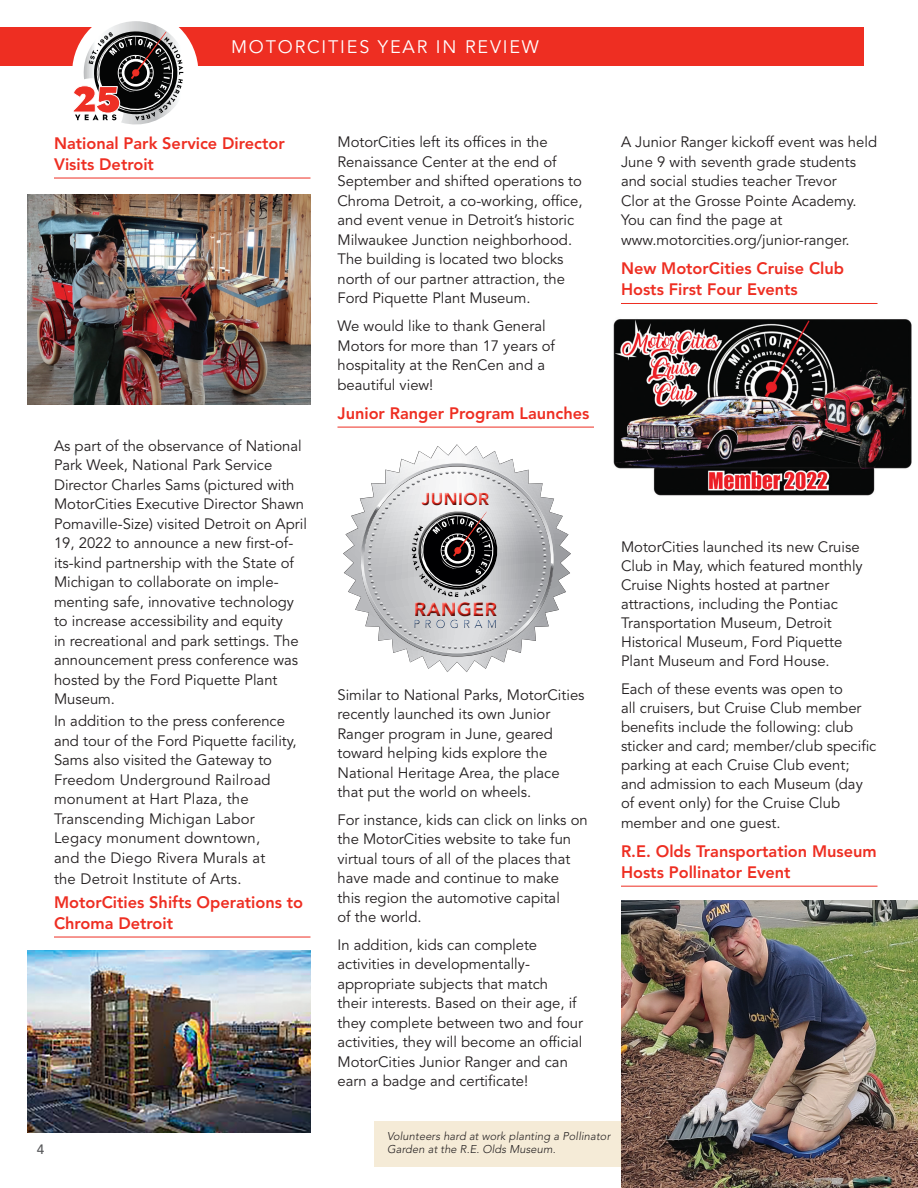
<style>
.page{position:relative;width:918px;height:1188px;background:#fff}
.page>*{position:absolute;margin:0;border:0;box-sizing:border-box;transform-origin:0 0}
.t1{font:900 19.2px "Avenir LT Std";letter-spacing:.015em;color:#ee2e22}
.t2{font:18px "Avenir LT Std";letter-spacing:.1em;color:#fff}
.t3{font:900 17.4px "Avenir LT Std";letter-spacing:.01em;color:#ee2e22}
.t4{font:800 16.5px/21px "Avenir LT Std";color:#ee2e22}
.t5{font:15px/19.5px "Avenir LT Std";color:#231f20}
.t6{font:500 13.5px "Avenir LT Std";color:#57585a}
.t7{font:11.7px "Avenir LT Std";letter-spacing:.375em;color:#183d72}
.t8{font:italic 300 11.25px/13.5px "Avenir LT Std";letter-spacing:.01em;color:#231f20}
</style>
<div class="page">
<div style="left:375px;top:1121px;width:298px;height:45px;background:#f5ebd7"></div>
<div style="left:0;top:27px;width:864px;height:39px;background:#ee2e22"></div>
<div style="left:72px;top:10px;width:126px;height:126px;background:#fff;border-radius:50%"></div>
<hr style="left:54px;top:178px;width:256px;height:1px;background:#ee2e22">
<hr style="left:54px;top:937px;width:256px;height:1px;background:#ee2e22">
<hr style="left:338px;top:427px;width:256px;height:1px;background:#ee2e22">
<hr style="left:621px;top:303px;width:257px;height:1px;background:#ee2e22">
<hr style="left:621px;top:886px;width:257px;height:1px;background:#ee2e22">
<img style="left:27px;top:950px;width:283px;height:182px">
<img style="left:621px;top:901px;width:297px;height:287px">
<img style="left:613px;top:319px;width:299px;height:177px">
<img style="left:27px;top:194px;width:283px;height:211px">
<svg style="left:343px;top:445px;width:228px;height:227px"></svg>
<svg style="left:361px;top:463px;width:193px;height:194px"></svg>
<div style="left:408px;top:508px;width:87px;height:90px;background:#fff;opacity:.75"></div>
<div style="left:411px;top:510px;width:88px;height:90px;background:#231f20;opacity:.75"></div>
<svg style="left:73px;top:21px;width:115px;height:104px"></svg>
<p class="t2" style="left:231px;top:37px;width:309px">MOTORCITIES YEAR IN REVIEW</p>
<p class="t4" style="left:54px;top:132px;width:232px">National Park Service Director<br>Visits Detroit</p>
<p class="t5" style="left:54px;top:436px;width:254px">As part of the observance of National Park Week, National Park Service Director Charles Sams (pictured with MotorCities Executive Director Shawn Pomaville-Size) visited Detroit on April 19, 2022 to announce a new first-of&shy;its-kind partnership with the State of Michigan to collaborate on imple&shy;menting safe, innovative technology to increase accessibility and equity<br>in recreational and park settings. The announcement press conference was hosted by the Ford Piquette Plant Museum.</p>
<p class="t5" style="left:54px;top:712px;width:244px">In addition to the press conference and tour of the Ford Piquette facility,<br>Sams also visited the Gateway to<br>Freedom Underground Railroad monument at Hart Plaza, the<br>Transcending Michigan Labor<br>Legacy monument downtown,<br>and the Diego Rivera Murals at</p>
<p class="t5" style="left:54px;top:869px;width:189px">the Detroit Institute of Arts.</p>
<p class="t4" style="left:54px;top:891px;width:251px">MotorCities Shifts Operations to<br>Chroma Detroit</p>
<p class="t6" style="left:37px;top:1142px;width:9px">4</p>
<p class="t5" style="left:338px;top:133px;width:247px">MotorCities left its offices in the Renaissance Center at the end of September and shifted operations to Chroma Detroit, a co-working, office, and event venue in Detroit’s historic Milwaukee Junction neighborhood.<br>The building is located two blocks north of our partner attraction, the Ford Piquette Plant Museum.</p>
<p class="t5" style="left:338px;top:317px;width:219px">We would like to thank General<br>Motors for more than 17 years of hospitality at the RenCen and a beautiful view!</p>
<p class="t4" style="left:338px;top:402px;width:253px">Junior Ranger Program Launches</p>
<p class="t5" style="left:621px;top:133px;width:258px">A Junior Ranger kickoff event was held June 9 with seventh grade students and social studies teacher Trevor<br>Clor at the Grosse Pointe Academy.<br>You can find the page at www.motorcities.org/junior-ranger.</p>
<p class="t4" style="left:621px;top:258px;width:225px">New MotorCities Cruise Club<br>Hosts First Four Events</p>
<p class="t3" style="left:422px;top:488px;width:69px">JUNIOR</p>
<p class="t1" style="left:414px;top:597px;width:85px">RANGER</p>
<p class="t7" style="left:414px;top:617px;width:85px">PROGRAM</p>
<p class="t5" style="left:338px;top:685px;width:249px">Similar to National Parks, MotorCities recently launched its own Junior Ranger program in June, geared toward helping kids explore the National Heritage Area, the place that put the world on wheels.</p>
<p class="t5" style="left:338px;top:810px;width:252px">For instance, kids can click on links on the MotorCities website to take fun virtual tours of all of the places that have made and continue to make<br>this region the automotive capital<br>of the world.</p>
<p class="t5" style="left:338px;top:935px;width:247px">In addition, kids can complete activities in developmentally&shy;appropriate subjects that match<br>their interests. Based on their age, if they complete between two and four activities, they will become an official MotorCities Junior Ranger and can earn a badge and certificate!</p>
<p class="t5" style="left:621px;top:537px;width:243px">MotorCities launched its new Cruise Club in May, which featured monthly Cruise Nights hosted at partner attractions, including the Pontiac Transportation Museum, Detroit Historical Museum, Ford Piquette Plant Museum and Ford House.</p>
<p class="t5" style="left:621px;top:679px;width:257px">Each of these events was open to<br>all cruisers, but Cruise Club member benefits include the following: club sticker and card; member/club specific parking at each Cruise Club event; and admission to each Museum (day of event only) for the Cruise Club member and one guest.</p>
<p class="t4" style="left:621px;top:841px;width:257px">R.E. Olds Transportation Museum<br>Hosts Pollinator Event</p>
<p class="t8" style="left:387px;top:1129px;width:225px">Volunteers hard at work planting a Pollinator<br>Garden at the R.E. Olds Museum.</p>
</div>
